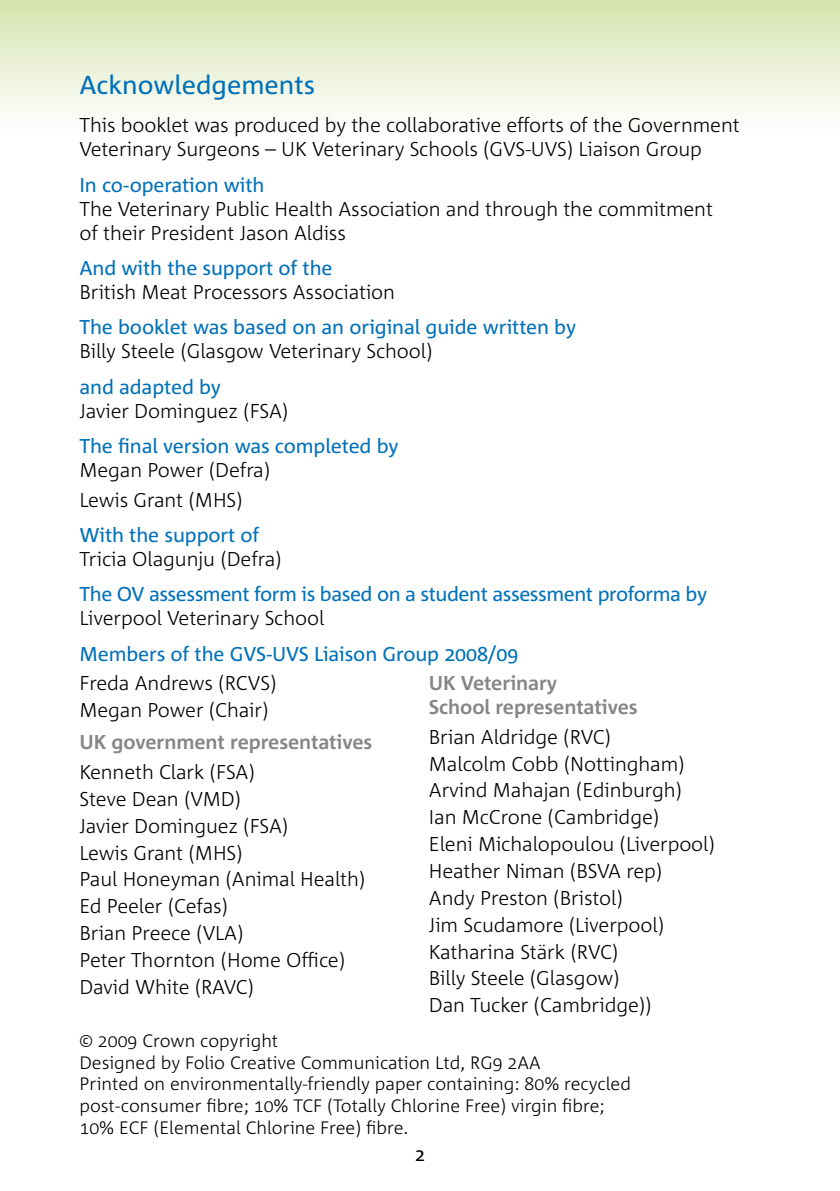
<style>
.page{position:relative;width:840px;height:1191px;background:#fff}
.page>*{position:absolute;margin:0;border:0;box-sizing:border-box;transform-origin:0 0}
.t1{font:26px "Corpid";color:#0071b9}
.t2{font:300 20px/26.8px "Corpid";letter-spacing:-.005em;color:#000}
.t3{font:20px "Corpid";letter-spacing:-.005em;color:#0071b9}
.t4{font:700 20px/24px "Corpid";letter-spacing:-.005em;color:#868688}
.t5{font:300 18px/21.6px "Corpid";color:#000}
</style>
<div class="page">
<div style="left:0;top:0;width:839px;height:136px;background:linear-gradient(to bottom,#d5e4ae,#fff)"></div>
<h1 class="t1" style="left:79px;top:71px;width:237px">Acknowledgements</h1>
<p class="t2" style="left:79px;top:113px;width:661px;line-height:24px">This booklet was produced by the collaborative efforts of the Government<br>Veterinary Surgeons – UK Veterinary Schools (GVS-UVS) Liaison Group</p>
<p class="t3" style="left:79px;top:174px;width:186px">In co-operation with</p>
<p class="t2" style="left:79px;top:197px;width:634px;line-height:24px">The Veterinary Public Health Association and through the commitment of their President Jason Aldiss</p>
<p class="t3" style="left:79px;top:257px;width:254px">And with the support of the</p>
<p class="t2" style="left:79px;top:279px;width:317px">British Meat Processors Association</p>
<p class="t3" style="left:79px;top:316px;width:498px">The booklet was based on an original guide written by</p>
<p class="t2" style="left:79px;top:338px;width:354px">Billy Steele (Glasgow Veterinary School)</p>
<p class="t3" style="left:79px;top:376px;width:143px">and adapted by</p>
<p class="t2" style="left:79px;top:397px;width:210px">Javier Dominguez (FSA)</p>
<p class="t3" style="left:79px;top:435px;width:320px">The final version was completed by</p>
<p class="t2" style="left:79px;top:455px;width:192px;line-height:29.6px">Megan Power (Defra)<br>Lewis Grant (MHS)</p>
<p class="t3" style="left:79px;top:524px;width:181px">With the support of</p>
<p class="t2" style="left:79px;top:546px;width:204px">Tricia Olagunju (Defra)</p>
<p class="t3" style="left:79px;top:583px;width:628px">The OV assessment form is based on a student assessment proforma by</p>
<p class="t2" style="left:79px;top:605px;width:246px">Liverpool Veterinary School</p>
<p class="t3" style="left:79px;top:643px;width:440px">Members of the GVS-UVS Liaison Group 2008/09</p>
<p class="t2" style="left:79px;top:670px;width:198px">Freda Andrews (RCVS)<br>Megan Power (Chair)</p>
<p class="t4" style="left:79px;top:730px;width:294px">UK government representatives</p>
<p class="t2" style="left:79px;top:759px;width:287px">Kenneth Clark (FSA)<br>Steve Dean (VMD)<br>Javier Dominguez (FSA)<br>Lewis Grant (MHS)<br>Paul Honeyman (Animal Health)<br>Ed Peeler (Cefas)<br>Brian Preece (VLA)<br>Peter Thornton (Home Office)<br>David White (RAVC)</p>
<p class="t4" style="left:428px;top:671px;width:210px">UK Veterinary<br>School representatives</p>
<p class="t2" style="left:428px;top:723px;width:287px">Brian Aldridge (RVC)<br>Malcolm Cobb (Nottingham)<br>Arvind Mahajan (Edinburgh)<br>Ian McCrone (Cambridge)<br>Eleni Michalopoulou (Liverpool)<br>Heather Niman (BSVA rep)<br>Andy Preston (Bristol)<br>Jim Scudamore (Liverpool)<br>Katharina Stärk (RVC)<br>Billy Steele (Glasgow)<br>Dan Tucker (Cambridge))</p>
<p class="t5" style="left:79px;top:1030px;width:552px">© 2009 Crown copyright<br>Designed by Folio Creative Communication Ltd, RG9 2AA<br>Printed on environmentally-friendly paper containing: 80% recycled post-consumer fibre; 10% TCF (Totally Chlorine Free) virgin fibre; 10% ECF (Elemental Chlorine Free) fibre.</p>
</div>
